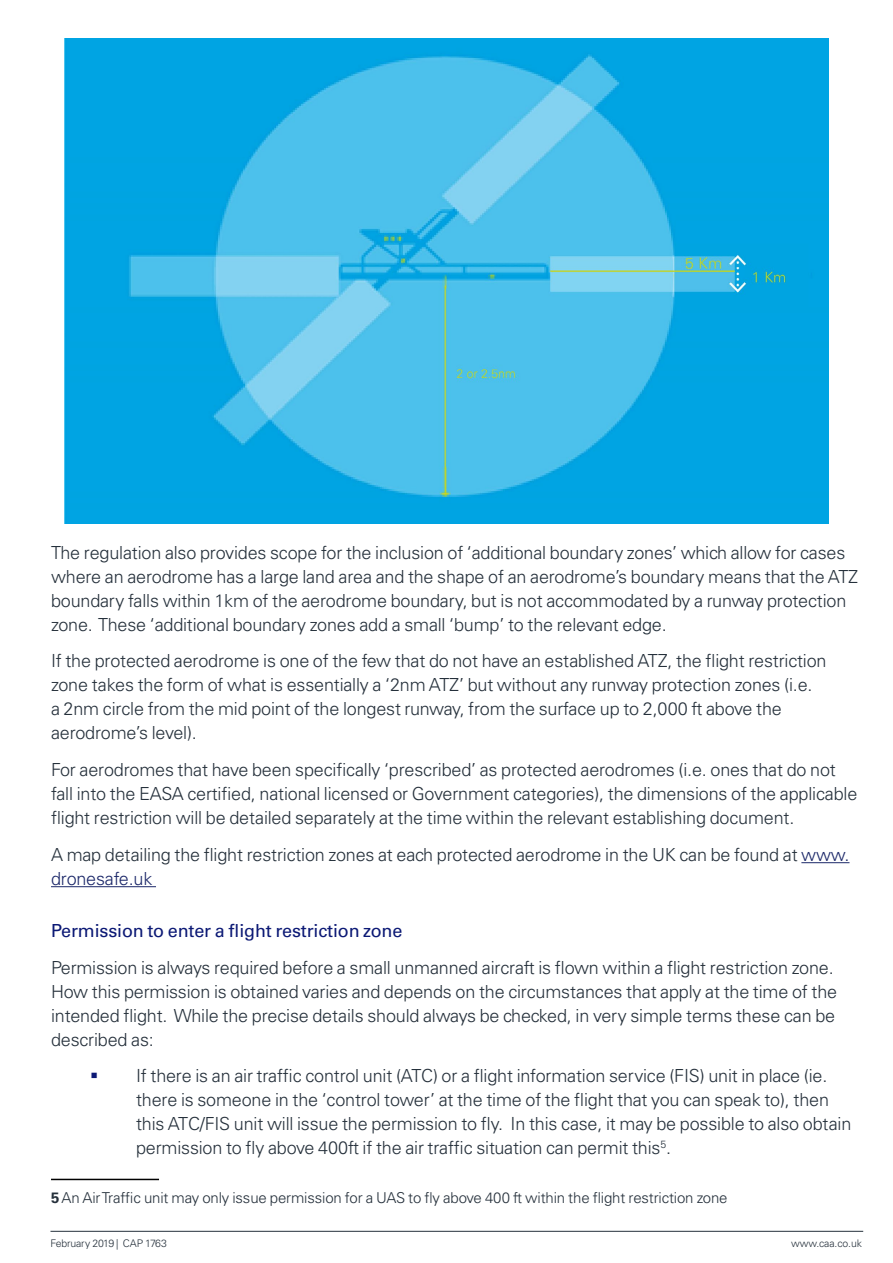
<style>
.page{position:relative;width:893px;height:1263px;background:#fff}
.page>*{position:absolute;margin:0;border:0;box-sizing:border-box;transform-origin:0 0}
.t1{font:300 18px/24px "Univers";letter-spacing:-.01em;color:#25303b}
.t2{font:18px "Univers";letter-spacing:-.01em;color:#0c1975}
.t3{font:300 15px "Univers";letter-spacing:-.01em;color:#25303b}
.t4{font:300 10.5px "Univers";letter-spacing:-.01em;color:#25303b}
.s1{color:#1c2869}
.s2{font-weight:700}
</style>
<div class="page">
<hr style="left:50px;top:1231px;width:813px;height:1px;background:#25303b">
<hr style="left:801px;top:862px;width:48px;height:1px;background:#1c2869">
<hr style="left:51px;top:886px;width:105px;height:1px;background:#1c2869">
<hr style="left:51px;top:1179px;width:108px;height:1px;background:#000">
<img style="left:65px;top:38px;width:763px;height:485px">
<p class="t1" style="left:51px;top:540px;width:809px">The regulation also provides scope for the inclusion of ‘additional boundary zones’ which allow for cases where an aerodrome has a large land area and the shape of an aerodrome’s boundary means that the ATZ boundary falls within 1km of the aerodrome boundary, but is not accommodated by a runway protection zone. These ‘additional boundary zones add a small ‘bump’ to the relevant edge.</p>
<p class="t1" style="left:51px;top:649px;width:777px">If the protected aerodrome is one of the few that do not have an established ATZ, the flight restriction zone takes the form of what is essentially a ‘2nm ATZ’ but without any runway protection zones (i.e.<br>a 2nm circle from the mid point of the longest runway, from the surface up to 2,000 ft above the aerodrome’s level).</p>
<p class="t1" style="left:51px;top:758px;width:808px">For aerodromes that have been specifically ‘prescribed’ as protected aerodromes (i.e. ones that do not fall into the EASA certified, national licensed or Government categories), the dimensions of the applicable flight restriction will be detailed separately at the time within the relevant establishing document.</p>
<p class="t1" style="left:51px;top:842px;width:800px">A map detailing the flight restriction zones at each protected aerodrome in the UK can be found at <span class="s1">www. dronesafe.uk</span></p>
<p class="t2" style="left:51px;top:920px;width:353px">Permission to enter a flight restriction zone</p>
<p class="t1" style="left:51px;top:955px;width:788px">Permission is always required before a small unmanned aircraft is flown within a flight restriction zone.<br>How this permission is obtained varies and depends on the circumstances that apply at the time of the intended flight. While the precise details should always be checked, in very simple terms these can be described as:</p>
<p class="t1" style="left:136px;top:1064px;width:717px">If there is an air traffic control unit (ATC) or a flight information service (FIS) unit in place (ie. there is someone in the ‘control tower’ at the time of the flight that you can speak to), then this ATC/FIS unit will issue the permission to fly. In this case, it may be possible to also obtain permission to fly above 400ft if the air traffic situation can permit this<sup>5</sup>.</p>
<p class="t3" style="left:51px;top:1189px;width:678px"><span class="s2">5</span> An Air Traffic unit may only issue permission for a UAS to fly above 400 ft within the flight restriction zone</p>
<p class="t4" style="left:50px;top:1236px;width:118px">February 2019 | CAP 1763</p>
<p class="t4" style="left:791px;top:1236px;width:72px">www.caa.co.uk</p>
</div>
